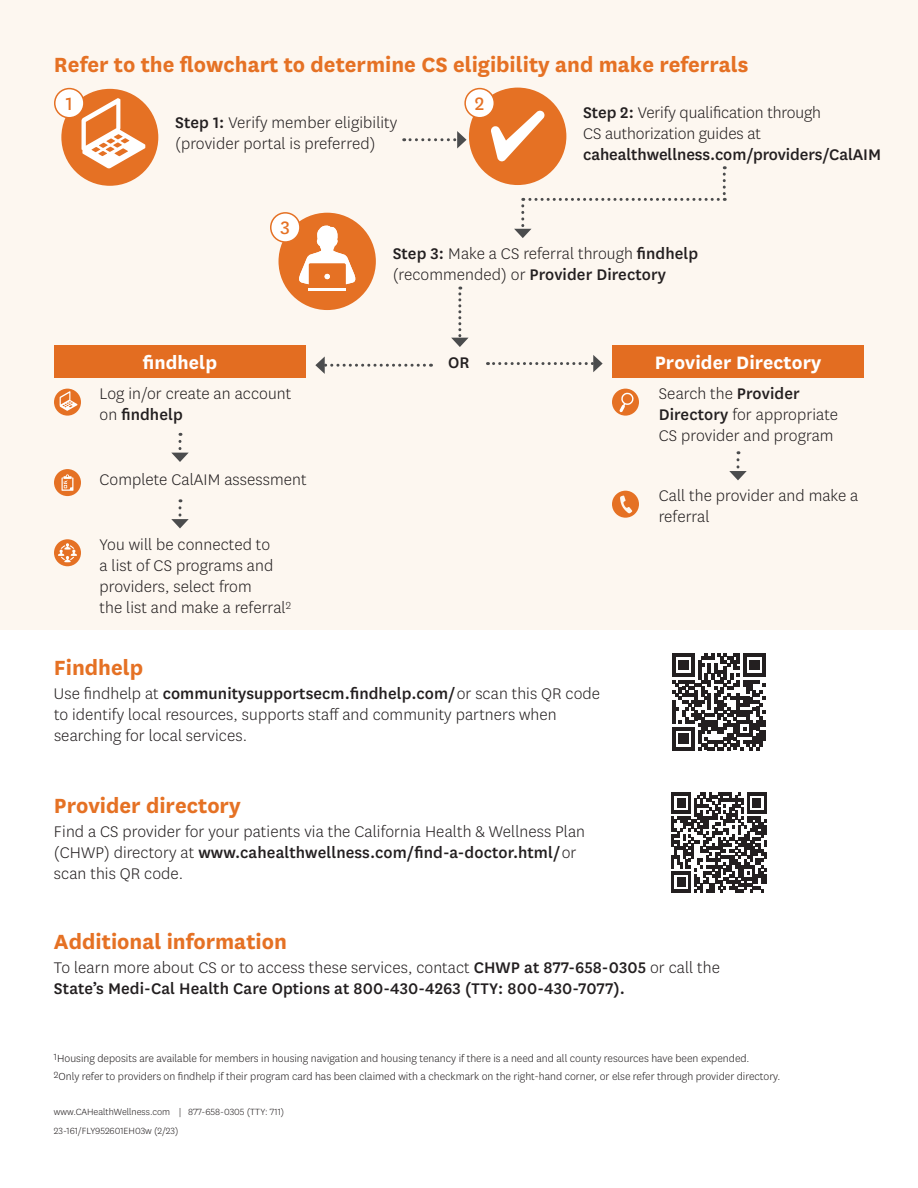
<style>
.page{position:relative;width:918px;height:1188px;background:#fff}
.page>*{position:absolute;margin:0;border:0;box-sizing:border-box;transform-origin:0 0}
.t1{font:700 24px "Centene Sans";color:#e57124}
.t2{font:700 21px "Centene Sans";letter-spacing:.005em;color:#fff}
.t3{font:21px "Centene Sans";color:#e57124}
.t4{font:300 18px/21px "Centene Sans";letter-spacing:.005em;color:#231f20}
.t5{font:500 18px/21px "Centene Sans";letter-spacing:.005em;color:#231f20}
.t6{font:300 12px "Centene Sans";color:#231f20}
.t7{font:300 10.5px "Centene Sans";color:#231f20}
.s1{font-weight:500}
.s2{font-weight:300}
</style>
<div class="page">
<svg style="left:671px;top:793px;width:96px;height:99px"></svg>
<svg style="left:672px;top:653px;width:94px;height:97px"></svg>
<div style="left:0;top:0;width:918px;height:630px;background:#fdf7f0"></div>
<div style="left:469px;top:88px;width:97px;height:97px;background:#e57124;border-radius:50%"></div>
<div style="left:61px;top:89px;width:97px;height:97px;background:#e57124;border-radius:50%"></div>
<svg style="left:82px;top:98px;width:63px;height:71px"></svg>
<div style="left:279px;top:213px;width:97px;height:97px;background:#e57124;border-radius:50%"></div>
<hr style="left:308px;top:288px;width:38px;height:3px;background:#fff">
<div style="left:54px;top:345px;width:252px;height:32px;background:#e57124"></div>
<div style="left:612px;top:345px;width:252px;height:32px;background:#e57124"></div>
<svg style="left:171px;top:433px;width:18px;height:29px"></svg>
<svg style="left:729px;top:460px;width:18px;height:20px"></svg>
<svg style="left:171px;top:508px;width:18px;height:20px"></svg>
<svg style="left:404px;top:131px;width:63px;height:17px"></svg>
<svg style="left:491px;top:110px;width:235px;height:128px"></svg>
<div style="left:55px;top:89px;width:29px;height:29px;background:#fff;border-radius:50%"></div>
<div style="left:54px;top:88px;width:31px;height:31px;border:2px solid #e57124;border-radius:50%"></div>
<div style="left:465px;top:89px;width:29px;height:29px;background:#fff;border-radius:50%"></div>
<div style="left:464px;top:88px;width:31px;height:31px;border:2px solid #e57124;border-radius:50%"></div>
<svg style="left:299px;top:225px;width:57px;height:59px"></svg>
<div style="left:271px;top:213px;width:29px;height:29px;background:#fff;border-radius:50%"></div>
<div style="left:270px;top:212px;width:31px;height:31px;border:2px solid #e57124;border-radius:50%"></div>
<div style="left:612px;top:389px;width:27px;height:27px;background:#e57124;border-radius:50%"></div>
<svg style="left:619px;top:393px;width:15px;height:19px"></svg>
<svg style="left:54px;top:539px;width:27px;height:27px"></svg>
<svg style="left:58px;top:543px;width:19px;height:19px"></svg>
<div style="left:54px;top:469px;width:27px;height:27px;background:#e57124;border-radius:50%"></div>
<svg style="left:62px;top:474px;width:11px;height:17px"></svg>
<svg style="left:612px;top:491px;width:27px;height:27px"></svg>
<svg style="left:54px;top:389px;width:27px;height:27px"></svg>
<svg style="left:60px;top:391px;width:17px;height:20px"></svg>
<svg style="left:451px;top:287px;width:18px;height:60px"></svg>
<svg style="left:494px;top:355px;width:109px;height:17px"></svg>
<svg style="left:315px;top:356px;width:109px;height:18px"></svg>
<h3 class="t1" style="left:54px;top:48px;width:696px">Refer to the flowchart to determine CS eligibility and make referrals</h3>
<p class="t3" style="left:66px;top:89px;width:8px">1</p>
<p class="t4" style="left:175px;top:112px;width:224px"><span class="s1">Step 1:</span> Verify member eligibility (provider portal is preferred)</p>
<p class="t3" style="left:475px;top:89px;width:11px">2</p>
<p class="t4" style="left:583px;top:102px;width:299px"><span class="s1">Step 2:</span> Verify qualification through<br>CS authorization guides at <span class="s1">cahealthwellness.com/providers/CalAIM</span></p>
<p class="t3" style="left:281px;top:214px;width:11px">3</p>
<p class="t4" style="left:393px;top:242px;width:307px"><span class="s1">Step 3:</span> Make a CS referral through <span class="s1">findhelp </span>(recommended) or <span class="s1">Provider Directory</span></p>
<h4 class="t2" style="left:143px;top:348px;width:76px">findhelp</h4>
<p class="t5" style="left:448px;top:351px;width:23px">OR</p>
<p class="t4" style="left:100px;top:383px;width:193px">Log in/or create an account on <span class="s1">findhelp</span></p>
<p class="t4" style="left:100px;top:469px;width:209px">Complete CalAIM assessment</p>
<p class="t4" style="left:100px;top:534px;width:193px">You will be connected to<br>a list of CS programs and providers, select from<br>the list and make a referral<sup>2</sup></p>
<h3 class="t1" style="left:54px;top:650px;width:91px">Findhelp</h3>
<p class="t4" style="left:54px;top:682px;width:548px">Use findhelp at <span class="s1">communitysupportsecm.findhelp.com/</span>or scan this QR code to identify local resources, supports staff and community partners when searching for local services.</p>
<h3 class="t1" style="left:54px;top:788px;width:188px">Provider directory</h3>
<p class="t4" style="left:54px;top:820px;width:533px">Find a CS provider for your patients via the California Health &amp; Wellness Plan (CHWP) directory at <span class="s1">www.cahealthwellness.com/find-a-doctor.html/</span>or scan this QR code.</p>
<h4 class="t2" style="left:655px;top:348px;width:168px">Provider Directory</h4>
<p class="t4" style="left:659px;top:383px;width:181px">Search the <span class="s1">Provider<br>Directory</span> for appropriate<br>CS provider and program</p>
<p class="t4" style="left:659px;top:485px;width:201px">Call the provider and make a referral</p>
<h3 class="t1" style="left:54px;top:925px;width:234px">Additional information</h3>
<p class="t5" style="left:54px;top:956px;width:667px"><span class="s2">To learn more about CS or to access these services, contact</span> CHWP at 877-658-0305 <span class="s2">or call the<br></span>State’s Medi-Cal Health Care Options at 800-430-4263 (TTY: 800-430-7077).</p>
<p class="t6" style="left:54px;top:1051px;width:697px"><sup>1</sup>Housing deposits are available for members in housing navigation and housing tenancy if there is a need and all county resources have been expended.</p>
<p class="t6" style="left:54px;top:1069px;width:728px"><sup>2</sup>Only refer to providers on findhelp if their program card has been claimed with a checkmark on the right-hand corner, or else refer through provider directory.</p>
<p class="t7" style="left:54px;top:1105px;width:129px">www.CAHealthWellness.com |</p>
<p class="t7" style="left:188px;top:1105px;width:98px">877-658-0305 (TTY: 711)</p>
<p class="t7" style="left:54px;top:1124px;width:126px">23-161/FLY952601EH03w (2/23)</p>
</div>
